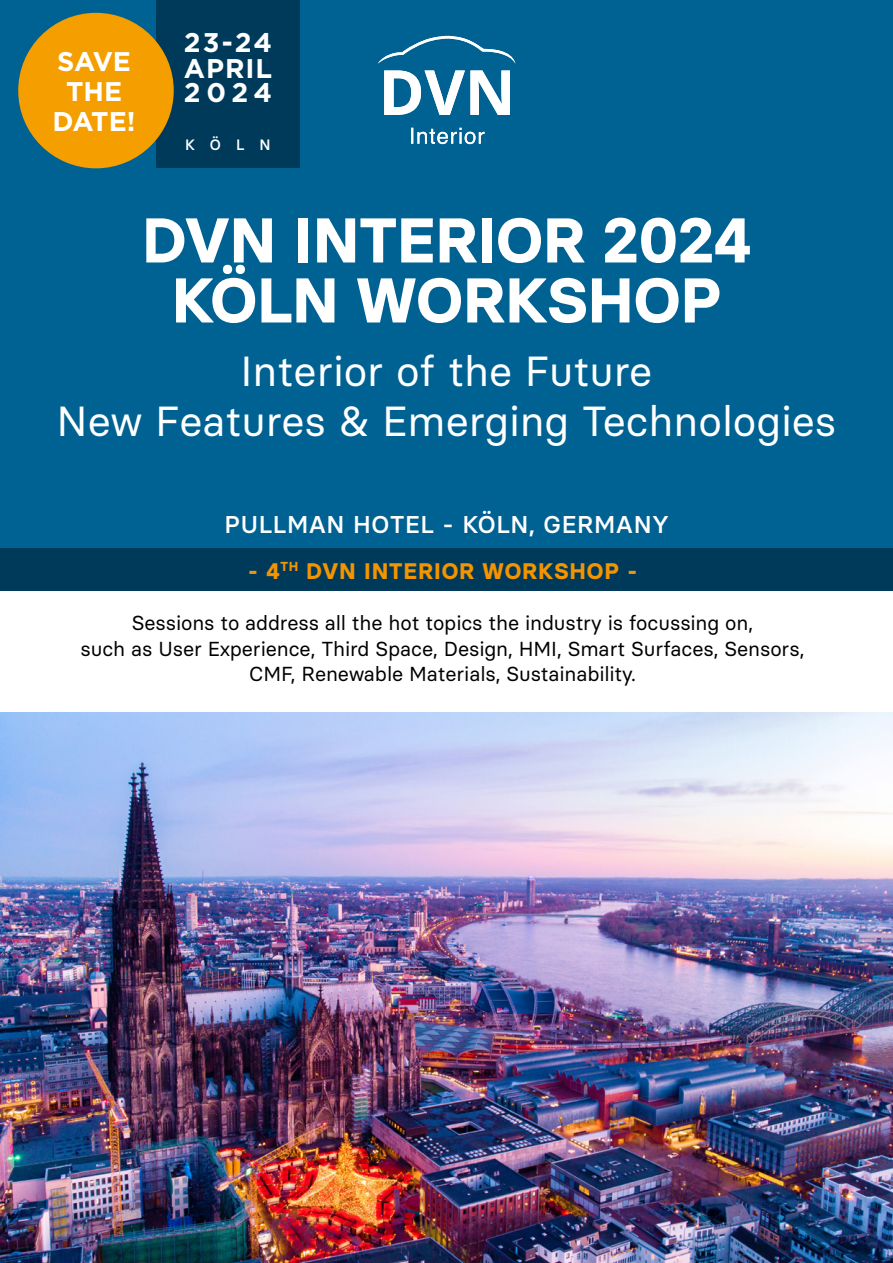
<style>
.page{position:relative;width:893px;height:1263px;background:#fff}
.page>*{position:absolute;margin:0;border:0;box-sizing:border-box;transform-origin:0 0}
.t1{font:700 63px/60px "Basier Circle";color:#fff;text-align:center}
.t2{font:42px/50.4px "Basier Circle";color:#fff;text-align:center}
.t3{font:700 27px "Gotham";letter-spacing:.03em;color:#fff}
.t4{font:700 27px/30px "Gotham";letter-spacing:-.01em;color:#fff;text-align:center}
.t5{font:500 24.3px "Basier Circle";letter-spacing:.03em;color:#fff}
.t6{font:700 22.5px "Basier Circle";letter-spacing:.04em;color:#f39400}
.t7{font:20.25px/25.5px "Basier Circle";letter-spacing:-.005em;color:#000;text-align:center}
.t8{font:500 15px "Basier Circle";color:#fff}
</style>
<div class="page">
<img style="left:0;top:712px;width:893px;height:551px">
<div style="left:0;top:0;width:893px;height:591px;background:#006293"></div>
<svg style="left:378px;top:35px;width:137px;height:29px"></svg>
<svg style="left:384px;top:71px;width:126px;height:44px"></svg>
<svg style="left:411px;top:128px;width:73px;height:16px"></svg>
<div style="left:0;top:548px;width:893px;height:43px;background:#003a5b"></div>
<div style="left:156px;top:0;width:144px;height:168px;background:#003a5b"></div>
<div style="left:18px;top:13px;width:156px;height:155px;background:#f49e00;border-radius:50%"></div>
<p class="t4" style="left:53px;top:46px;width:84px">SAVE<br>THE<br>DATE!</p>
<p class="t3" style="left:184px;top:24px;width:90px">23-24</p>
<p class="t3" style="left:184px;top:50px;width:90px">APRIL</p>
<p class="t3" style="left:184px;top:75px;width:90px">2024</p>
<p class="t8" style="left:185px;top:135px;width:87px">KÖLN</p>
<p class="t1" style="left:142px;top:210px;width:611px">DVN INTERIOR 2024<br>KÖLN WORKSHOP</p>
<p class="t2" style="left:57px;top:345px;width:781px">Interior of the Future<br>New Features &amp; Emerging Technologies</p>
<p class="t5" style="left:224px;top:510px;width:446px">PULLMAN HOTEL - KÖLN, GERMANY</p>
<p class="t6" style="left:248px;top:557px;width:391px">- 4<sup>TH</sup> DVN INTERIOR WORKSHOP -</p>
<p class="t7" style="left:81px;top:610px;width:725px">Sessions to address all the hot topics the industry is focussing on,<br>such as User Experience, Third Space, Design, HMI, Smart Surfaces, Sensors,<br>CMF, Renewable Materials, Sustainability.</p>
</div>
